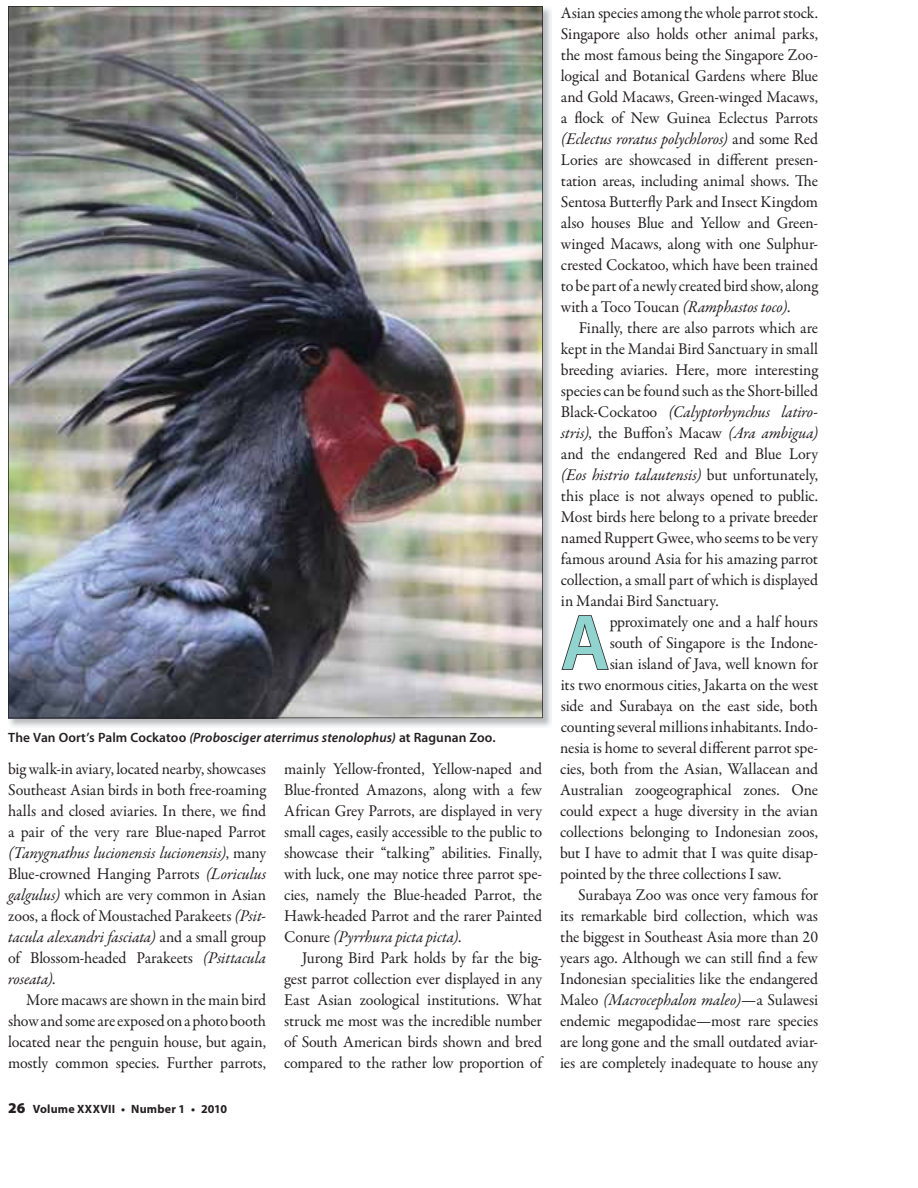
<style>
.page{position:relative;width:918px;height:1188px;background:#fff}
.page>*{position:absolute;margin:0;border:0;box-sizing:border-box;transform-origin:0 0}
.t1{font:600 78.75px "Myriad Pro";color:#91d3ce}
.t2{font:16.5px/21px "Garamond Premr Pro";letter-spacing:-.01em;color:#231f20;text-align:justify}
.t3{font:italic 16.5px "Garamond Premr Pro";color:#231f20}
.t4{font:600 13.5px "Myriad Pro";letter-spacing:.005em;color:#231f20}
.t5{font:700 12px "Myriad Pro";letter-spacing:.015em;color:#231f20}
.s1{font-style:italic}
.s2{font-weight:900;font-size:15px}
.s3{font-style:normal}
</style>
<div class="page">
<img style="left:8px;top:8px;width:544px;height:719px">
<img style="left:8px;top:6px;width:535px;height:712px">
<svg style="left:561px;top:615px;width:48px;height:55px"></svg>
<p class="t4" style="left:8px;top:730px;width:489px">The Van Oort’s Palm Cockatoo <span class="s1">(Probosciger aterrimus stenolophus)</span> at Ragunan Zoo.</p>
<p class="t2" style="left:8px;top:759px;width:260px">big walk-in aviary, located nearby, showcases Southeast Asian birds in both free-roaming halls and closed aviaries. In there, we find a pair of the very rare Blue-naped Parrot <span class="s1">(Tanygnathus lucionensis lucionensis)</span>, many Blue-crowned Hanging Parrots <span class="s1">(Loriculus galgulus)</span> which are very common in Asian zoos, a flock of Moustached Parakeets <span class="s1">(Psit&shy;tacula alexandri fasciata)</span> and a small group of Blossom-headed Parakeets <span class="s1">(Psittacula roseata)</span>.</p>
<p class="t2" style="left:8px;top:990px;width:259px;text-indent:18px">More macaws are shown in the main bird show and some are exposed on a photo booth located near the penguin house, but again, mostly common species. Further parrots,</p>
<p class="t5" style="left:8px;top:1102px;width:221px"><span class="s2">26</span> Volume XXXVII • Number 1 • 2010</p>
<p class="t2" style="left:284px;top:759px;width:259px">mainly Yellow-fronted, Yellow-naped and Blue-fronted Amazons, along with a few African Grey Parrots, are displayed in very small cages, easily accessible to the public to showcase their “talking” abilities. Finally, with luck, one may notice three parrot spe&shy;cies, namely the Blue-headed Parrot, the Hawk-headed Parrot and the rarer Painted Conure <span class="s1">(Pyrrhura picta picta)</span>.</p>
<p class="t2" style="left:284px;top:948px;width:259px;text-indent:18px">Jurong Bird Park holds by far the big&shy;gest parrot collection ever displayed in any East Asian zoological institutions. What struck me most was the incredible number of South American birds shown and bred compared to the rather low proportion of</p>
<p class="t2" style="left:561px;top:3px;width:259px">Asian species among the whole parrot stock.<br>Singapore also holds other animal parks, the most famous being the Singapore Zoo&shy;logical and Botanical Gardens where Blue and Gold Macaws, Green-winged Macaws, a flock of New Guinea Eclectus Parrots <span class="s1">(Eclectus roratus polychloros)</span> and some Red Lories are showcased in different presen&shy;tation areas, including animal shows. The Sentosa Butterfly Park and Insect Kingdom also houses Blue and Yellow and Green&shy;winged Macaws, along with one Sulphur&shy;crested Cockatoo, which have been trained to be part of a newly created bird show, along with a Toco Toucan <span class="s1">(Ramphastos toco)</span>.</p>
<p class="t2" style="left:561px;top:318px;width:259px;text-indent:18px">Finally, there are also parrots which are kept in the Mandai Bird Sanctuary in small breeding aviaries. Here, more interesting species can be found such as the Short-billed Black-Cockatoo <span class="s1">(Calyptorhynchus latiro&shy;stris)</span>, the Buffon’s Macaw <span class="s1">(Ara ambigua) </span>and the endangered Red and Blue Lory <span class="s1">(Eos histrio talautensis)</span> but unfortunately, this place is not always opened to public.<br>Most birds here belong to a private breeder named Ruppert Gwee, who seems to be very famous around Asia for his amazing parrot collection, a small part of which is displayed in Mandai Bird Sanctuary.</p>
<h1 class="t1" style="left:561px;top:599px;width:50px">A</h1>
<p class="t2" style="left:610px;top:612px;width:210px">pproximately one and a half hours</p>
<p class="t2" style="left:610px;top:633px;width:210px">south of Singapore is the Indone-</p>
<p class="t2" style="left:610px;top:654px;width:210px">sian island of Java, well known for</p>
<p class="t2" style="left:561px;top:675px;width:259px">its two enormous cities, Jakarta on the west</p>
<p class="t2" style="left:561px;top:696px;width:259px">side and Surabaya on the east side, both</p>
<p class="t2" style="left:561px;top:717px;width:259px">counting several millions inhabitants. Indo-</p>
<p class="t2" style="left:560px;top:738px;width:259px">nesia is home to several different parrot spe-</p>
<p class="t2" style="left:560px;top:759px;width:259px">cies, both from the Asian, Wallacean and</p>
<p class="t2" style="left:560px;top:780px;width:259px">Australian zoogeographical zones. One</p>
<p class="t2" style="left:560px;top:801px;width:259px">could expect a huge diversity in the avian</p>
<p class="t2" style="left:560px;top:822px;width:259px">collections belonging to Indonesian zoos,</p>
<p class="t2" style="left:560px;top:843px;width:259px">but I have to admit that I was quite disap-</p>
<p class="t2" style="left:560px;top:864px;width:223px">pointed by the three collections I saw.</p>
<p class="t2" style="left:578px;top:885px;width:242px">Surabaya Zoo was once very famous for</p>
<p class="t2" style="left:560px;top:906px;width:259px">its remarkable bird collection, which was</p>
<p class="t2" style="left:560px;top:927px;width:259px">the biggest in Southeast Asia more than 20</p>
<p class="t2" style="left:560px;top:948px;width:259px">years ago. Although we can still find a few</p>
<p class="t2" style="left:560px;top:969px;width:259px">Indonesian specialities like the endangered</p>
<p class="t3" style="left:560px;top:990px;width:260px"><span class="s3">Maleo</span> (Macrocephalon maleo)<span class="s3">—a Sulawesi</span></p>
<p class="t2" style="left:560px;top:1011px;width:259px">endemic megapodidae—most rare species</p>
<p class="t2" style="left:560px;top:1032px;width:259px">are long gone and the small outdated aviar-</p>
<p class="t2" style="left:560px;top:1053px;width:259px">ies are completely inadequate to house any</p>
</div>
